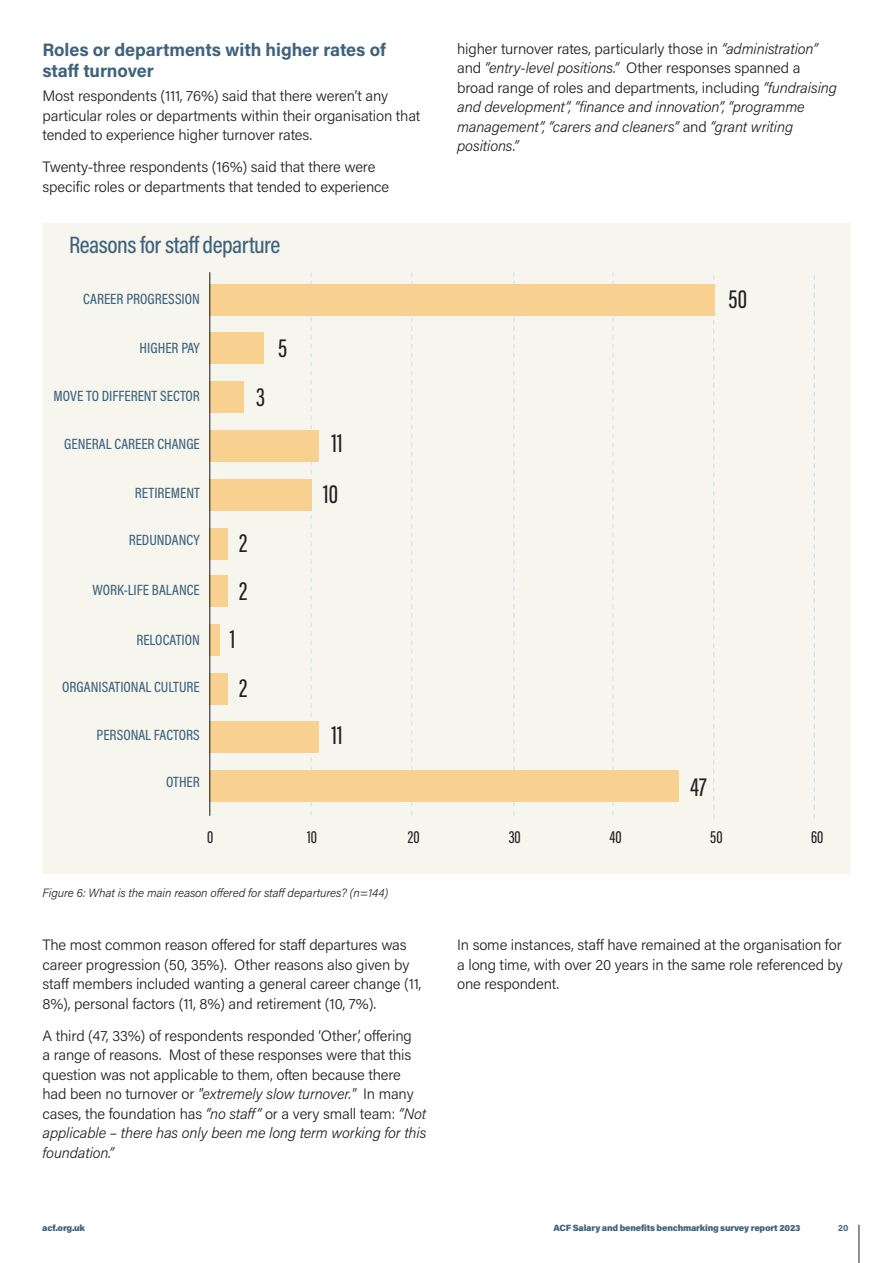
<style>
.page{position:relative;width:893px;height:1263px;background:#fff}
.page>*{position:absolute;margin:0;border:0;box-sizing:border-box;transform-origin:0 0}
.BODY_COPY__BLACK{font:500 27px "Acumin Pro Extra Cond";letter-spacing:.005em;color:#231f20}
.NEW_GRAPH_TITLE{font:500 24px "Acumin Pro Cond";letter-spacing:-.02em;color:#3f637d}
.H2_TITLE_DARK_BLUE_12PT{font:700 18px/21.6px "Acumin Pro";letter-spacing:-.005em;color:#3f637d}
.BODY_COPY__BLACK-2{font:500 18px "Acumin Pro Extra Cond";letter-spacing:.005em;color:#231f20}
.BODY_COPY_BLACK{font:300 15px/19.5px "Acumin Pro";letter-spacing:-.01em;color:#231f20}
.BODY_COPY_BLACK-2{font:italic 300 15px/19.5px "Acumin Pro";letter-spacing:-.01em;color:#231f20}
.BULLETS__BODY_COPY_BLACK{font:500 15px "Acumin Pro Cond";color:#3f637d}
.BODY_COPY_BLACK-3{font:italic 300 12px "Acumin Pro";letter-spacing:-.01em;color:#231f20}
.t1{font:900 9px "Acumin Pro";letter-spacing:-.025em;color:#3f637d}
.t2{font:700 9px "Acumin Pro";color:#3f637d}
.s1{font-style:normal}
.s2{font-style:italic}
</style>
<div class="page">
<div style="left:43px;top:223px;width:807px;height:651px;background:#f6f5ee"></div>
<div style="left:209px;top:382px;width:35px;height:31px;background:#f8d090"></div>
<div style="left:209px;top:479px;width:102px;height:31px;background:#f8d090"></div>
<svg style="left:311px;top:272px;width:1px;height:543px"></svg>
<svg style="left:411px;top:272px;width:1px;height:543px"></svg>
<svg style="left:513px;top:272px;width:1px;height:543px"></svg>
<svg style="left:613px;top:272px;width:1px;height:543px"></svg>
<svg style="left:713px;top:275px;width:1px;height:544px"></svg>
<svg style="left:814px;top:275px;width:1px;height:544px"></svg>
<div style="left:209px;top:284px;width:506px;height:31px;background:#f8d090"></div>
<div style="left:209px;top:333px;width:55px;height:31px;background:#f8d090"></div>
<div style="left:209px;top:528px;width:18px;height:31px;background:#f8d090"></div>
<div style="left:209px;top:430px;width:110px;height:31px;background:#f8d090"></div>
<div style="left:209px;top:770px;width:470px;height:32px;background:#f8d090"></div>
<div style="left:209px;top:576px;width:18px;height:31px;background:#f8d090"></div>
<div style="left:209px;top:624px;width:11px;height:31px;background:#f8d090"></div>
<div style="left:209px;top:673px;width:18px;height:31px;background:#f8d090"></div>
<div style="left:209px;top:721px;width:110px;height:31px;background:#f8d090"></div>
<hr style="left:209px;top:272px;width:1px;height:544px;background:#000">
<hr style="left:859px;top:1225px;width:1px;height:38px;background:#231f20">
<p class="H2_TITLE_DARK_BLUE_12PT" style="left:43px;top:38px;width:345px">Roles or departments with higher rates of staff turnover</p>
<p class="BODY_COPY_BLACK" style="left:43px;top:86px;width:379px">Most respondents (111, 76%) said that there weren’t any particular roles or departments within their organisation that tended to experience higher turnover rates.</p>
<p class="BODY_COPY_BLACK" style="left:43px;top:157px;width:348px">Twenty-three respondents (16%) said that there were specific roles or departments that tended to experience</p>
<p class="NEW_GRAPH_TITLE" style="left:69px;top:229px;width:213px">Reasons for staff departure</p>
<p class="BODY_COPY_BLACK-2" style="left:457px;top:38px;width:381px"><span class="s1">higher turnover rates, particularly those in</span> “administration” <span class="s1">and</span> “entry-level positions.” <span class="s1">Other responses spanned a broad range of roles and departments, including</span> “fundraising and development”, “finance and innovation”, “programme management”, “carers and cleaners” <span class="s1">and</span> “grant writing positions.”</p>
<p class="BULLETS__BODY_COPY_BLACK" style="left:83px;top:289px;width:118px">CAREER PROGRESSION</p>
<p class="BODY_COPY__BLACK" style="left:728px;top:283px;width:20px">50</p>
<p class="BULLETS__BODY_COPY_BLACK" style="left:140px;top:338px;width:62px">HIGHER PAY</p>
<p class="BODY_COPY__BLACK" style="left:278px;top:332px;width:11px">5</p>
<p class="BULLETS__BODY_COPY_BLACK" style="left:54px;top:386px;width:148px">MOVE TO DIFFERENT SECTOR</p>
<p class="BODY_COPY__BLACK" style="left:256px;top:380px;width:10px">3</p>
<p class="BULLETS__BODY_COPY_BLACK" style="left:64px;top:434px;width:137px">GENERAL CAREER CHANGE</p>
<p class="BODY_COPY__BLACK" style="left:331px;top:427px;width:13px">11</p>
<p class="BULLETS__BODY_COPY_BLACK" style="left:135px;top:483px;width:66px">RETIREMENT</p>
<p class="BODY_COPY__BLACK" style="left:323px;top:478px;width:17px">10</p>
<p class="BULLETS__BODY_COPY_BLACK" style="left:129px;top:530px;width:73px">REDUNDANCY</p>
<p class="BODY_COPY__BLACK" style="left:239px;top:527px;width:10px">2</p>
<p class="BULLETS__BODY_COPY_BLACK" style="left:93px;top:580px;width:109px">WORK-LIFE BALANCE</p>
<p class="BULLETS__BODY_COPY_BLACK" style="left:136px;top:630px;width:65px">RELOCATION</p>
<p class="BULLETS__BODY_COPY_BLACK" style="left:62px;top:677px;width:139px">ORGANISATIONAL CULTURE</p>
<p class="BODY_COPY__BLACK" style="left:239px;top:574px;width:10px">2</p>
<p class="BODY_COPY__BLACK" style="left:230px;top:623px;width:7px">1</p>
<p class="BODY_COPY__BLACK" style="left:239px;top:672px;width:10px">2</p>
<p class="BODY_COPY__BLACK" style="left:331px;top:718px;width:13px">11</p>
<p class="BULLETS__BODY_COPY_BLACK" style="left:97px;top:725px;width:105px">PERSONAL FACTORS</p>
<p class="BULLETS__BODY_COPY_BLACK" style="left:166px;top:772px;width:35px">OTHER</p>
<p class="BODY_COPY__BLACK" style="left:690px;top:770px;width:18px">47</p>
<p class="BODY_COPY__BLACK-2" style="left:207px;top:826px;width:8px">0</p>
<p class="BODY_COPY__BLACK-2" style="left:307px;top:826px;width:12px">10</p>
<p class="BODY_COPY__BLACK-2" style="left:408px;top:826px;width:13px">20</p>
<p class="BODY_COPY__BLACK-2" style="left:509px;top:826px;width:14px">30</p>
<p class="BODY_COPY__BLACK-2" style="left:609px;top:826px;width:14px">40</p>
<p class="BODY_COPY__BLACK-2" style="left:710px;top:826px;width:14px">50</p>
<p class="BODY_COPY__BLACK-2" style="left:811px;top:826px;width:14px">60</p>
<p class="BODY_COPY_BLACK-3" style="left:43px;top:884px;width:347px">Figure 6: What is the main reason offered for staff departures? (n=144)</p>
<p class="BODY_COPY_BLACK" style="left:43px;top:934px;width:380px">The most common reason offered for staff departures was career progression (50, 35%). Other reasons also given by staff members included wanting a general career change (11, 8%), personal factors (11, 8%) and retirement (10, 7%).</p>
<p class="BODY_COPY_BLACK" style="left:43px;top:1025px;width:385px">A third (47, 33%) of respondents responded ‘Other’, offering<br>a range of reasons. Most of these responses were that this question was not applicable to them, often because there had been no turnover or <span class="s2">"extremely slow turnover."</span> In many cases, the foundation has <span class="s2">“no staff”</span> or a very small team: <span class="s2">“Not applicable – there has only been me long term working for this foundation.”</span></p>
<p class="BODY_COPY_BLACK" style="left:457px;top:934px;width:387px;text-align:justify">In some instances, staff have remained at the organisation for a long time, with over 20 years in the same role referenced by one respondent.</p>
<p class="t1" style="left:42px;top:1222px;width:44px">acf.org.uk</p>
<p class="t1" style="left:553px;top:1222px;width:249px">ACF Salary and benefits benchmarking survey report 2023</p>
<p class="t2" style="left:838px;top:1222px;width:12px">20</p>
</div>
